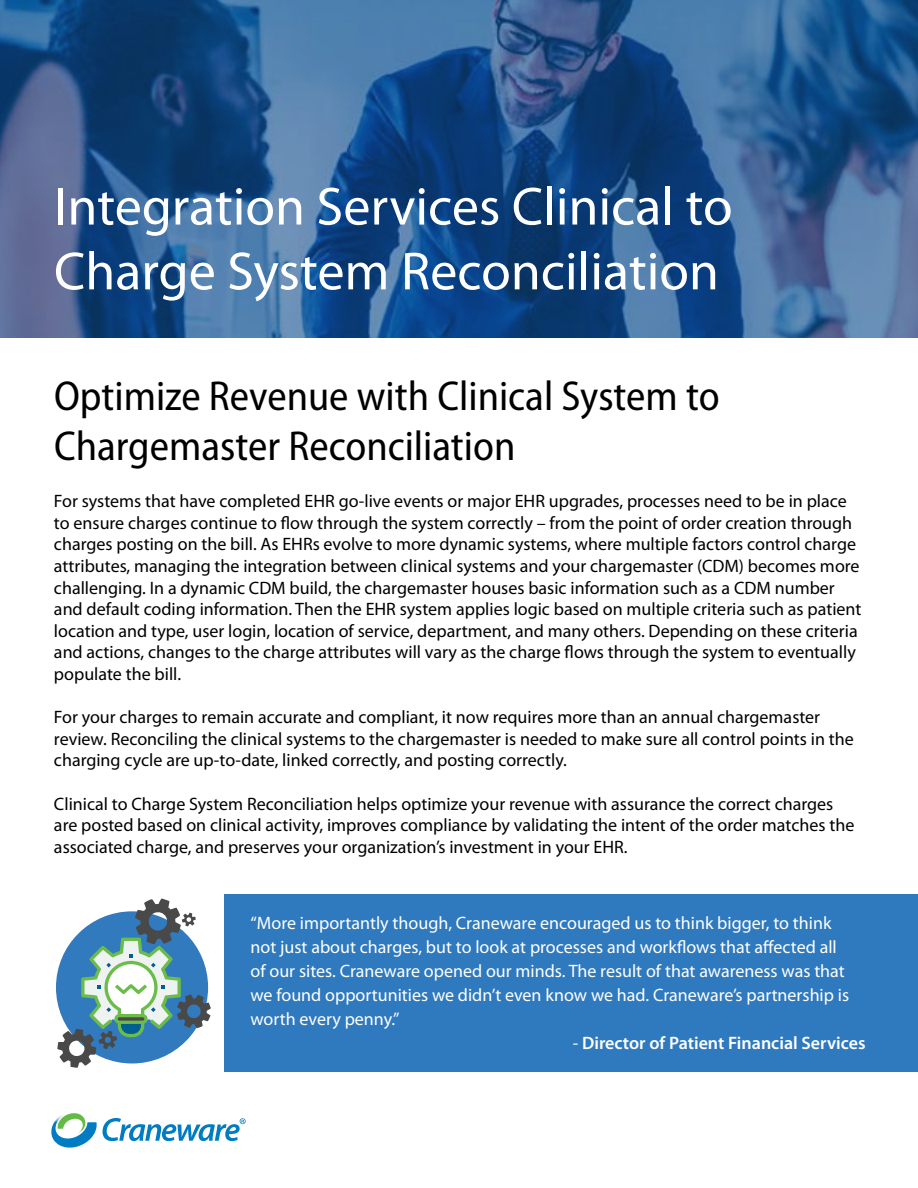
<style>
.page{position:relative;width:918px;height:1188px;background:#fff}
.page>*{position:absolute;margin:0;border:0;box-sizing:border-box;transform-origin:0 0}
.t1{font:54px/64.8px "Myriad Pro";color:#fff}
.t2{font:semi-condensed 42px/50.4px "Myriad Pro";color:#000}
.t3{font:18px/21.6px "Myriad Pro";color:#000}
.t4{font:18px/24px "Myriad Pro";color:#fff}
.t5{font:600 18px "Myriad Pro";color:#fff}
.s1{font-weight:400}
</style>
<div class="page">
<svg style="left:51px;top:1113px;width:46px;height:35px"></svg>
<svg style="left:103px;top:1118px;width:143px;height:23px"></svg>
<svg style="left:57px;top:898px;width:154px;height:170px"></svg>
<div style="left:225px;top:894px;width:693px;height:177px;background:#2f79be"></div>
<img style="left:0;top:0;width:918px;height:338px">
<h1 class="t1" style="left:54px;top:173px;width:680px">Integration Services Clinical to<br>Charge System Reconciliation</h1>
<h2 class="t2" style="left:54px;top:372px;width:667px">Optimize Revenue with Clinical System to<br>Chargemaster Reconciliation</h2>
<p class="t3" style="left:54px;top:490px;width:809px">For systems that have completed EHR go-live events or major EHR upgrades, processes need to be in place to ensure charges continue to flow through the system correctly – from the point of order creation through charges posting on the bill. As EHRs evolve to more dynamic systems, where multiple factors control charge attributes, managing the integration between clinical systems and your chargemaster (CDM) becomes more challenging. In a dynamic CDM build, the chargemaster houses basic information such as a CDM number and default coding information. Then the EHR system applies logic based on multiple criteria such as patient location and type, user login, location of service, department, and many others. Depending on these criteria and actions, changes to the charge attributes will vary as the charge flows through the system to eventually populate the bill.</p>
<p class="t3" style="left:54px;top:706px;width:801px">For your charges to remain accurate and compliant, it now requires more than an annual chargemaster review. Reconciling the clinical systems to the chargemaster is needed to make sure all control points in the charging cycle are up-to-date, linked correctly, and posting correctly.</p>
<p class="t3" style="left:54px;top:792px;width:802px">Clinical to Charge System Reconciliation helps optimize your revenue with assurance the correct charges are posted based on clinical activity, improves compliance by validating the intent of the order matches the associated charge, and preserves your organization’s investment in your EHR.</p>
<p class="t4" style="left:251px;top:910px;width:600px">“More importantly though, Craneware encouraged us to think bigger, to think not just about charges, but to look at processes and workflows that affected all of our sites. Craneware opened our minds. The result of that awareness was that we found opportunities we didn’t even know we had. Craneware’s partnership is worth every penny.”</p>
<p class="t5" style="left:573px;top:1031px;width:294px"><span class="s1">-</span> Director of Patient Financial Services</p>
</div>
